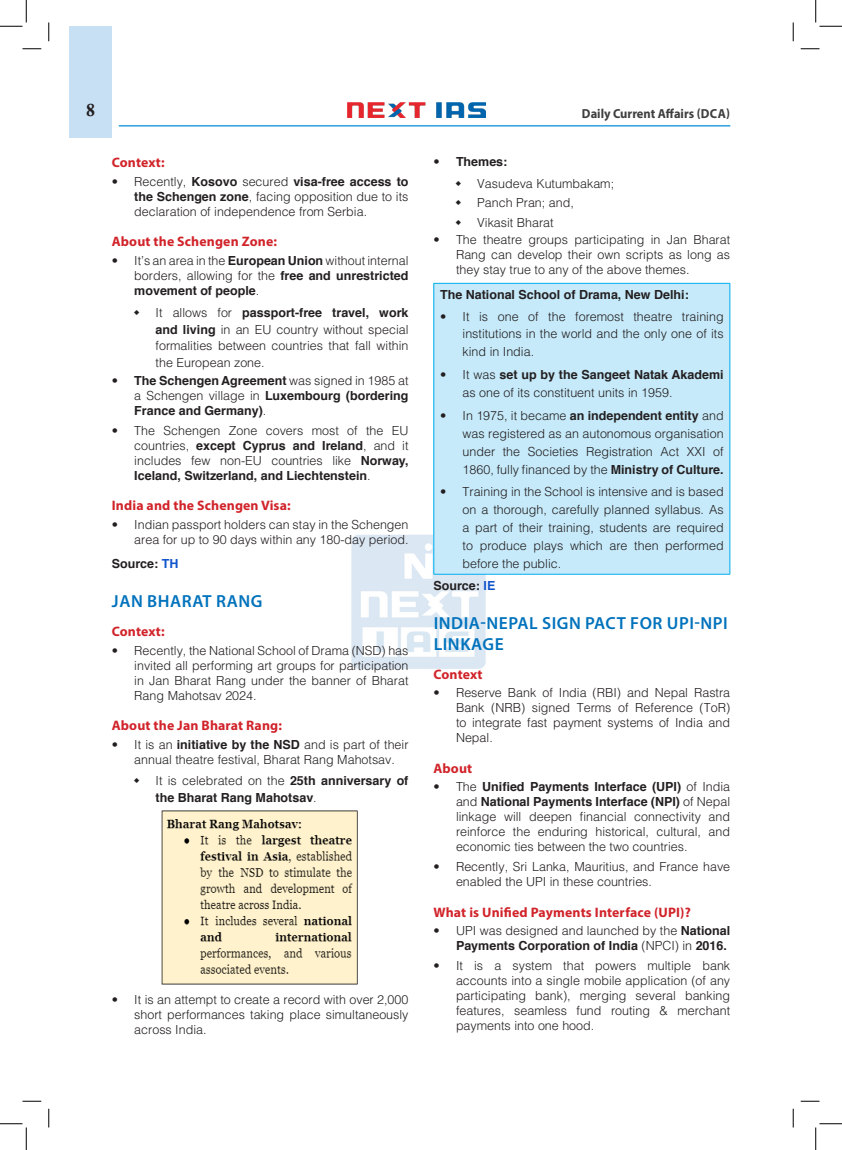
<style>
.page{position:relative;width:842px;height:1150px;background:#fff}
.page>*{position:absolute;margin:0;border:0;box-sizing:border-box;transform-origin:0 0}
.H-1{font:600 17.5px/21px "Myriad Pro";letter-spacing:.03em;color:#0072bc}
.t1{font:17.5px "Calis MT Bol";color:#231f20}
.H-2{font:700 13.75px "Myriad Pro";letter-spacing:.01em;color:#d1232a}
.t2{font:700 13.12px "Myriad Pro";color:#3e3e3f;scale:.95 1}
.t3{font:300 12.5px/15px "Helvetica";color:#231f20;text-align:justify}
.body{font:700 12.5px/15px "Helvetica";color:#231f20;text-align:justify}
.s1{font-weight:700}
.s2{font-weight:300}
.s3{color:#15c}
</style>
<div class="page">
<div style="left:70px;top:26px;width:42px;height:112px;background:#c7e0f3"></div>
<img style="left:348px;top:102px;width:137px;height:16px">
<hr style="left:119px;top:125px;width:611px;height:1px;background:#008fd5">
<img style="left:351px;top:534px;width:135px;height:135px">
<img style="left:161px;top:810px;width:197px;height:175px">
<div style="left:434px;top:283px;width:296px;height:291px;background:#c6eafa"></div>
<hr style="left:433px;top:283px;width:297px;height:1px;background:#00aeef">
<hr style="left:433px;top:284px;width:1px;height:290px;background:#00aeef">
<hr style="left:729px;top:284px;width:1px;height:290px;background:#00aeef">
<hr style="left:433px;top:574px;width:297px;height:1px;background:#00aeef">
<svg style="left:22px;top:48px;width:19px;height:2px"></svg>
<svg style="left:800px;top:48px;width:19px;height:2px"></svg>
<svg style="left:22px;top:1100px;width:19px;height:2px"></svg>
<svg style="left:800px;top:1100px;width:19px;height:2px"></svg>
<svg style="left:48px;top:23px;width:2px;height:18px"></svg>
<svg style="left:48px;top:1109px;width:2px;height:18px"></svg>
<svg style="left:792px;top:23px;width:2px;height:18px"></svg>
<svg style="left:792px;top:1109px;width:2px;height:18px"></svg>
<svg style="left:0;top:0;width:27px;height:27px"></svg>
<svg style="left:0;top:1123px;width:27px;height:27px"></svg>
<svg style="left:815px;top:0;width:27px;height:27px"></svg>
<svg style="left:815px;top:1123px;width:27px;height:27px"></svg>
<h1 class="t1" style="left:86px;top:100px;width:10px">8</h1>
<p class="t2" style="left:582px;top:105px;width:157px">Daily Current Affairs (DCA)</p>
<p class="H-2" style="left:112px;top:153px;width:54px">Context:</p>
<p class="t3" style="left:134px;top:174px;width:276px;text-indent:-22px">• Recently, <span class="s1">Kosovo</span> secured <span class="s1">visa-free access to the Schengen zone</span>, facing opposition due to its declaration of independence from Serbia.</p>
<p class="H-2" style="left:112px;top:232px;width:167px">About the Schengen Zone:</p>
<p class="t3" style="left:134px;top:253px;width:276px;text-indent:-22px">• It’s an area in the <span class="s1">European Union</span> without internal borders, allowing for the <span class="s1">free and unrestricted movement of people</span>.</p>
<p class="t3" style="left:156px;top:303px;width:254px;line-height:16.9px">It allows for <span class="s1">passport-free travel, work and living</span> in an EU country without special formalities between countries that fall within the European zone.</p>
<p class="body" style="left:134px;top:373px;width:276px;text-indent:-22px"><span class="s2">•</span> The Schengen Agreement <span class="s2">was signed in 1985 at a Schengen village in</span> Luxembourg (bordering France and Germany)<span class="s2">.</span></p>
<p class="t3" style="left:134px;top:423px;width:276px;text-indent:-22px">• The Schengen Zone covers most of the EU countries, <span class="s1">except Cyprus and Ireland</span>, and it includes few non-EU countries like <span class="s1">Norway, Iceland, Switzerland, and Liechtenstein</span>.</p>
<p class="H-2" style="left:112px;top:496px;width:180px">India and the Schengen Visa:</p>
<p class="t3" style="left:112px;top:517px;width:298px;text-align:right">• Indian passport holders can stay in the Schengen area for up to 90 days within any 180-day period.</p>
<p class="body" style="left:112px;top:556px;width:68px">Source: <span class="s3">TH</span></p>
<p class="H-1" style="left:112px;top:590px;width:152px">JAN BHARAT RANG</p>
<p class="H-2" style="left:112px;top:622px;width:54px">Context:</p>
<p class="t3" style="left:134px;top:642px;width:276px;text-indent:-22px">• Recently, the National School of Drama (NSD) has invited all performing art groups for participation in Jan Bharat Rang under the banner of Bharat Rang Mahotsav 2024.</p>
<p class="H-2" style="left:112px;top:716px;width:172px">About the Jan Bharat Rang:</p>
<p class="t3" style="left:134px;top:736px;width:276px;text-indent:-22px">• It is an <span class="s1">initiative by the NSD</span> and is part of their annual theatre festival, Bharat Rang Mahotsav.</p>
<p class="body" style="left:156px;top:773px;width:254px;line-height:16.9px"><span class="s2">It is celebrated on the</span> 25th anniversary of the Bharat Rang Mahotsav<span class="s2">.</span></p>
<p class="body" style="left:433px;top:154px;width:75px"><span class="s2">•</span> Themes:</p>
<p class="t3" style="left:477px;top:176px;width:138px">Vasudeva Kutumbakam;</p>
<p class="t3" style="left:477px;top:195px;width:98px">Panch Pran; and,</p>
<p class="t3" style="left:477px;top:214px;width:78px">Vikasit Bharat</p>
<p class="t3" style="left:456px;top:232px;width:276px;text-indent:-22px">• The theatre groups participating in Jan Bharat Rang can develop their own scripts as long as they stay true to any of the above themes.</p>
<p class="body" style="left:440px;top:287px;width:250px">The National School of Drama, New Delhi:</p>
<p class="t3" style="left:462px;top:307px;width:262px;line-height:17.9px;text-indent:-22px">• It is one of the foremost theatre training institutions in the world and the only one of its kind in India.</p>
<p class="t3" style="left:462px;top:365px;width:262px;line-height:17.9px;text-indent:-22px">• It was <span class="s1">set up by the Sangeet Natak Akademi </span>as one of its constituent units in 1959.</p>
<p class="t3" style="left:462px;top:406px;width:262px;line-height:17.9px;text-indent:-22px">• In 1975, it became <span class="s1">an independent entity</span> and was registered as an autonomous organisation under the Societies Registration Act XXI of 1860, fully financed by the <span class="s1">Ministry of Culture.</span></p>
<p class="t3" style="left:462px;top:483px;width:262px;line-height:17.9px;text-indent:-22px">• Training in the School is intensive and is based on a thorough, carefully planned syllabus. As a part of their training, students are required to produce plays which are then performed before the public.</p>
<p class="body" style="left:433px;top:578px;width:63px">Source: <span class="s3">IE</span></p>
<p class="H-1" style="left:433px;top:612px;width:295px">INDIA-NEPAL SIGN PACT FOR UPI-NPI<br>LINKAGE</p>
<p class="H-2" style="left:433px;top:665px;width:51px">Context</p>
<p class="t3" style="left:456px;top:685px;width:276px;text-indent:-22px">• Reserve Bank of India (RBI) and Nepal Rastra Bank (NRB) signed Terms of Reference (ToR) to integrate fast payment systems of India and Nepal.</p>
<p class="H-2" style="left:433px;top:759px;width:40px">About</p>
<p class="t3" style="left:456px;top:779px;width:276px;text-indent:-22px">• The <span class="s1">Unified Payments Interface (UPI)</span> of India and <span class="s1">National Payments Interface (NPI)</span> of Nepal linkage will deepen financial connectivity and reinforce the enduring historical, cultural, and economic ties between the two countries.</p>
<p class="t3" style="left:456px;top:859px;width:276px;text-indent:-22px">• Recently, Sri Lanka, Mauritius, and France have enabled the UPI in these countries.</p>
<p class="H-2" style="left:433px;top:903px;width:259px">What is Unified Payments Interface (UPI)?</p>
<p class="t3" style="left:433px;top:923px;width:298px;text-align:right">• UPI was designed and launched by the <span class="s1">National<br>Payments Corporation of India</span> (NPCI) in <span class="s1">2016.</span></p>
<p class="t3" style="left:456px;top:958px;width:276px;text-indent:-22px">• It is a system that powers multiple bank accounts into a single mobile application (of any participating bank), merging several banking features, seamless fund routing &amp; merchant payments into one hood.</p>
<p class="t3" style="left:134px;top:992px;width:276px;text-indent:-22px">• It is an attempt to create a record with over 2,000 short performances taking place simultaneously across India.</p>
</div>
